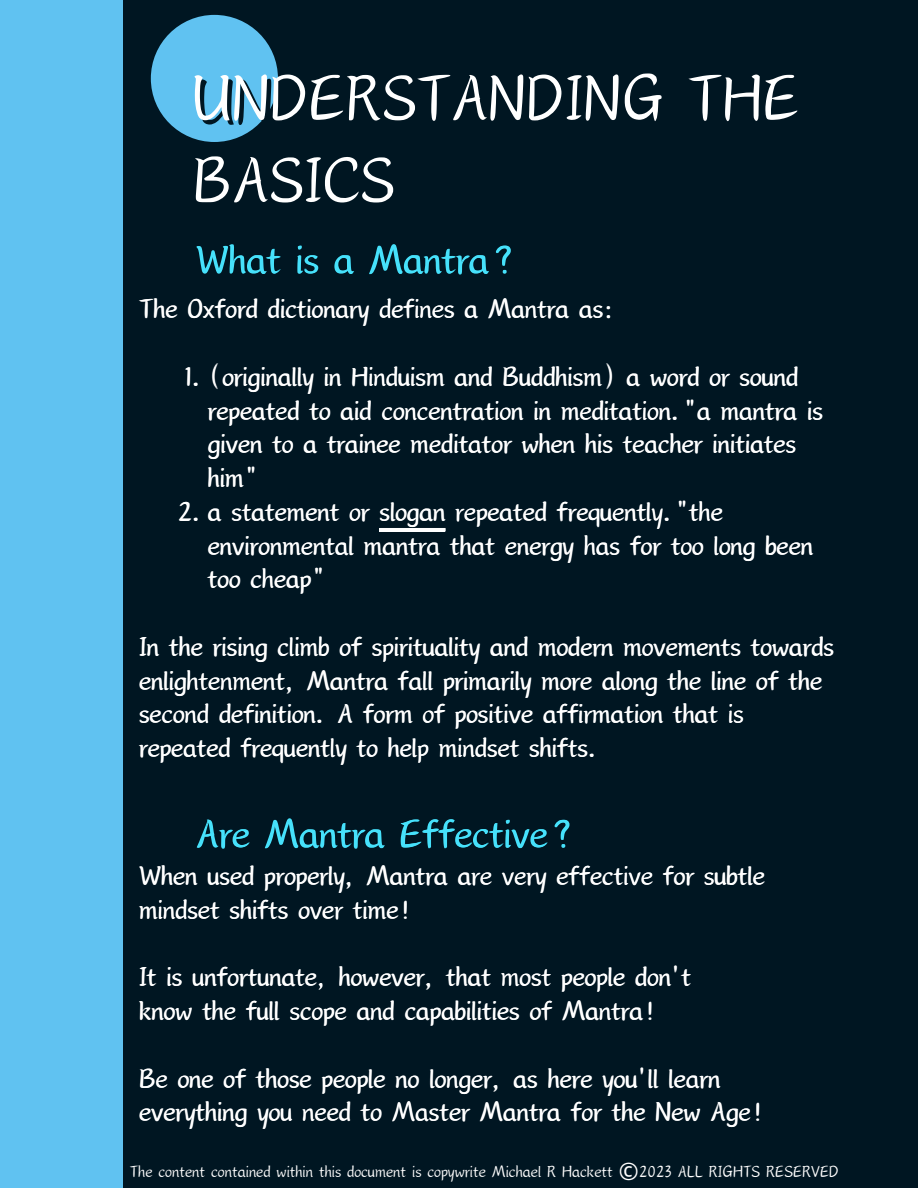
<style>
.page{position:relative;width:918px;height:1188px;background:#fff}
.page>*{position:absolute;margin:0;border:0;box-sizing:border-box;transform-origin:0 0}
.t1{font:96.6px "Canva Qinfu Calligraphy";color:#fff}
.t2{font:60px "Canva Qinfu Calligraphy";color:#46e1fb}
.t3{font:40.5px/33.8px "Canva Qinfu Calligraphy";color:#fff}
.t4{font:24px "Canva Qinfu Calligraphy";color:#fff}
.s1{font-family:"Noto Sans"}
</style>
<div class="page">
<img style="left:0;top:0;width:918px;height:1188px">
<hr style="left:379px;top:528px;width:66px;height:3px;background:#fff">
<h1 class="t1" style="left:192px;top:55px;width:609px">UNDERSTANDING THE</h1>
<h2 class="t1" style="left:192px;top:137px;width:204px">BASICS</h2>
<p class="t2" style="left:196px;top:233px;width:321px">What is a Mantra?</p>
<p class="t3" style="left:139px;top:293px;width:481px">The Oxford dictionary defines a Mantra as:</p>
<h3 class="t3" style="left:184px;top:361px;width:615px">1.(originally in Hinduism and Buddhism) a word or sound</h3>
<h2 class="t3" style="left:208px;top:395px;width:617px">repeated to aid concentration in meditation."a mantra is</h2>
<h3 class="t3" style="left:208px;top:428px;width:590px">given to a trainee meditator when his teacher initiates</h3>
<p class="t3" style="left:208px;top:462px;width:52px">him"</p>
<p class="t3" style="left:178px;top:496px;width:546px">2.a statement or slogan repeated frequently."the</p>
<p class="t3" style="left:208px;top:530px;width:607px">environmental mantra that energy has for too long been</p>
<p class="t3" style="left:208px;top:563px;width:119px">too cheap"</p>
<p class="t3" style="left:139px;top:631px;width:697px">In the rising climb of spirituality and modern movements towards enlightenment, Mantra fall primarily more along the line of the second definition. A form of positive affirmation that is repeated frequently to help mindset shifts.</p>
<h2 class="t2" style="left:196px;top:807px;width:380px">Are Mantra Effective?</h2>
<p class="t3" style="left:139px;top:860px;width:627px">When used properly, Mantra are very effective for subtle mindset shifts over time!</p>
<p class="t3" style="left:139px;top:961px;width:554px">It is unfortunate, however, that most people don't know the full scope and capabilities of Mantra!</p>
<p class="t3" style="left:139px;top:1063px;width:627px">Be one of those people no longer, as here you'll learn everything you need to Master Mantra for the New Age!</p>
<p class="t4" style="left:130px;top:1161px;width:710px">The content contained within this document is copywrite Michael R Hackett <span class="s1">©</span>2023 ALL RIGHTS RESERVED</p>
</div>
